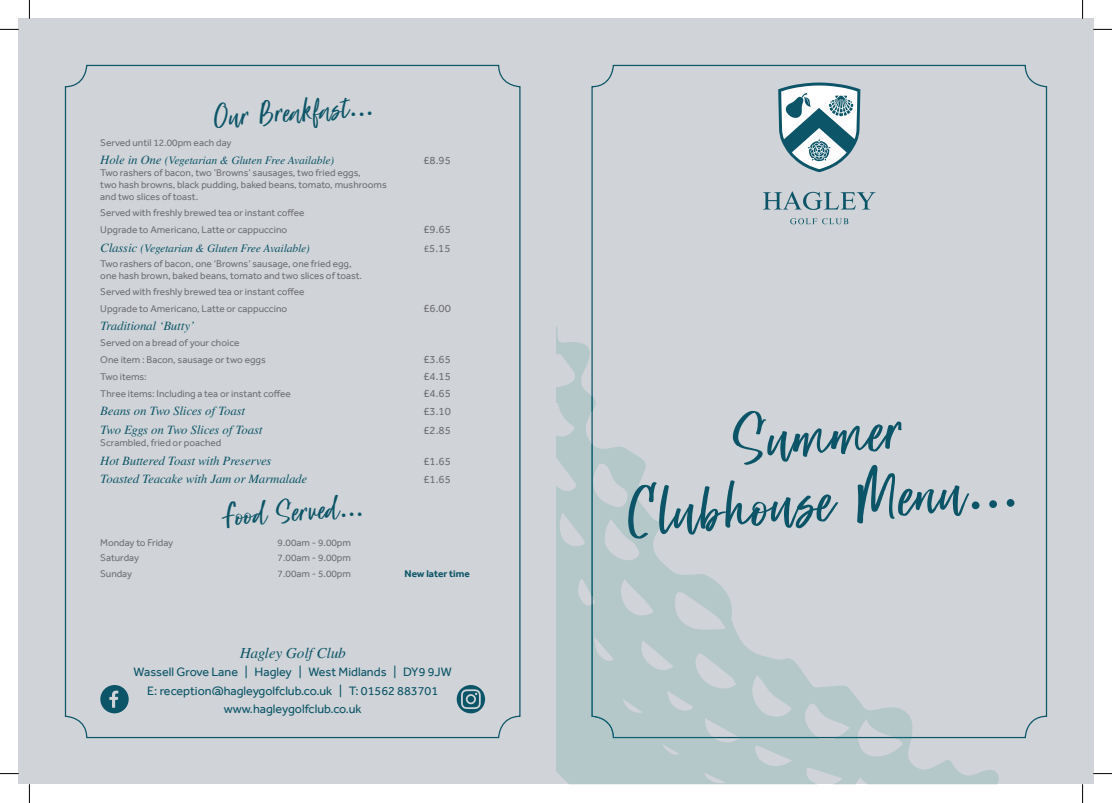
<style>
.page{position:relative;width:1112px;height:803px;background:#fff}
.page>*{position:absolute;margin:0;border:0;box-sizing:border-box;transform-origin:0 0}
.t1{font:70px/66.2px "Super Natural";color:#0c5568;text-align:center}
.t2{font:32.5px "Super Natural";color:#0c5568}
.t3{font:italic 15px "Nimbus Rom No 9 L";color:#0c5568}
.t4{font:italic 12.5px "Nimbus Rom No 9 L";color:#0c5568}
.t5{font:12.5px/18.5px "Effra";color:#0c5568;text-align:center}
.t6{font:italic 11.25px "Nimbus Rom No 9 L";color:#0c5568}
.t7{font:11.25px "Effra";color:#717074}
.t8{font:10px/12px "Effra";color:#717074}
.t9{font:700 10px "Effra";color:#0c5568}
.s1{font-family:"Nimbus Rom No 9 L"}
.s2{font-size:12.5px}
.s3{font-size:10px}
</style>
<div class="page">
<div style="left:19px;top:19px;width:537px;height:765px;background:#d0d4d8"></div>
<div style="left:556px;top:19px;width:536px;height:765px;background:#d0d4d8"></div>
<svg style="left:591px;top:65px;width:455px;height:673px"></svg>
<svg style="left:790px;top:218px;width:58px;height:6px"></svg>
<svg style="left:762px;top:191px;width:113px;height:19px"></svg>
<svg style="left:778px;top:83px;width:82px;height:89px"></svg>
<svg style="left:556px;top:326px;width:443px;height:458px"></svg>
<svg style="left:591px;top:395px;width:320px;height:343px"></svg>
<svg style="left:100px;top:685px;width:29px;height:28px"></svg>
<svg style="left:456px;top:685px;width:29px;height:28px"></svg>
<svg style="left:0;top:29px;width:19px;height:1px"></svg>
<svg style="left:1092px;top:29px;width:19px;height:1px"></svg>
<svg style="left:0;top:773px;width:19px;height:1px"></svg>
<svg style="left:1092px;top:773px;width:19px;height:1px"></svg>
<svg style="left:29px;top:0;width:1px;height:19px"></svg>
<svg style="left:29px;top:784px;width:1px;height:19px"></svg>
<svg style="left:1081px;top:0;width:2px;height:19px"></svg>
<svg style="left:1082px;top:784px;width:1px;height:19px"></svg>
<h2 class="t2" style="left:211px;top:102px;width:163px;rotate:-4deg">Our Breakfast<span class="s1">...</span></h2>
<p class="t8" style="left:100px;top:136px;width:133px">Served until 12.00pm each day</p>
<p class="t6" style="left:100px;top:154px;width:235px"><span class="s2">Hole in One</span> (Vegetarian &amp; Gluten Free Available)</p>
<p class="t7" style="left:423px;top:154px;width:29px">£8.95</p>
<p class="t8" style="left:100px;top:167px;width:288px">Two rashers of bacon, two ’Browns’ sausages, two fried eggs,<br>two hash browns, black pudding, baked beans, tomato, mushrooms and two slices of toast.</p>
<p class="t8" style="left:100px;top:204px;width:206px;line-height:17px">Served with freshly brewed tea or instant coffee<br>Upgrade to Americano, Latte or cappuccino</p>
<p class="t7" style="left:423px;top:222px;width:29px">£9.65</p>
<p class="t6" style="left:100px;top:241px;width:211px"><span class="s2">Classic</span> (Vegetarian &amp; Gluten Free Available)</p>
<p class="t7" style="left:424px;top:241px;width:28px"><span class="s3">£</span>5.15</p>
<p class="t8" style="left:100px;top:258px;width:263px">Two rashers of bacon, one ‘Browns’ sausage, one fried egg, one hash brown, baked beans, tomato and two slices of toast.</p>
<p class="t8" style="left:100px;top:283px;width:206px;line-height:17px">Served with freshly brewed tea or instant coffee<br>Upgrade to Americano, Latte or cappuccino</p>
<p class="t7" style="left:423px;top:301px;width:29px">£6.00</p>
<p class="t4" style="left:100px;top:318px;width:95px">Traditional ‘Butty’</p>
<p class="t8" style="left:100px;top:334px;width:167px;line-height:17px">Served on a bread of your choice<br>One item : Bacon, sausage or two eggs</p>
<p class="t7" style="left:423px;top:352px;width:29px">£3.65</p>
<p class="t8" style="left:100px;top:370px;width:48px">Two items:</p>
<p class="t7" style="left:423px;top:369px;width:29px">£4.15</p>
<p class="t8" style="left:100px;top:387px;width:192px">Three items: Including a tea or instant coffee</p>
<p class="t7" style="left:423px;top:386px;width:29px">£4.65</p>
<p class="t4" style="left:100px;top:403px;width:146px">Beans on Two Slices of Toast</p>
<p class="t7" style="left:423px;top:405px;width:29px">£3.10</p>
<p class="t4" style="left:100px;top:422px;width:163px">Two Eggs on Two Slices of Toast</p>
<p class="t7" style="left:423px;top:423px;width:29px">£2.85</p>
<p class="t8" style="left:100px;top:436px;width:122px">Scrambled, fried or poached</p>
<p class="t4" style="left:100px;top:453px;width:172px">Hot Buttered Toast with Preserves</p>
<p class="t7" style="left:423px;top:454px;width:29px">£1.65</p>
<p class="t4" style="left:100px;top:471px;width:208px">Toasted Teacake with Jam or Marmalade</p>
<p class="t7" style="left:423px;top:473px;width:29px">£1.65</p>
<h2 class="t2" style="left:221px;top:501px;width:143px;rotate:-4deg">Food Served<span class="s1">...</span></h2>
<p class="t8" style="left:100px;top:536px;width:74px">Monday to Friday</p>
<p class="t8" style="left:277px;top:536px;width:75px">9.00am - 9.00pm</p>
<p class="t8" style="left:100px;top:552px;width:40px">Saturday</p>
<p class="t8" style="left:277px;top:552px;width:75px">7.00am - 9.00pm</p>
<p class="t8" style="left:100px;top:567px;width:33px">Sunday</p>
<p class="t8" style="left:277px;top:567px;width:75px">7.00am - 5.00pm</p>
<p class="t9" style="left:404px;top:567px;width:67px">New later time</p>
<h3 class="t3" style="left:240px;top:643px;width:107px">Hagley Golf Club</h3>
<p class="t5" style="left:134px;top:663px;width:319px">Wassell Grove Lane | Hagley | West Midlands | DY9 9JW<br>E: reception@hagleygolfclub.co.uk | T: 01562 883701 www.hagleygolfclub.co.uk</p>
<h1 class="t1" style="left:618px;top:424px;width:395px;rotate:-4deg">Summer<br>Clubhouse Menu<span class="s1">...</span></h1>
</div>
